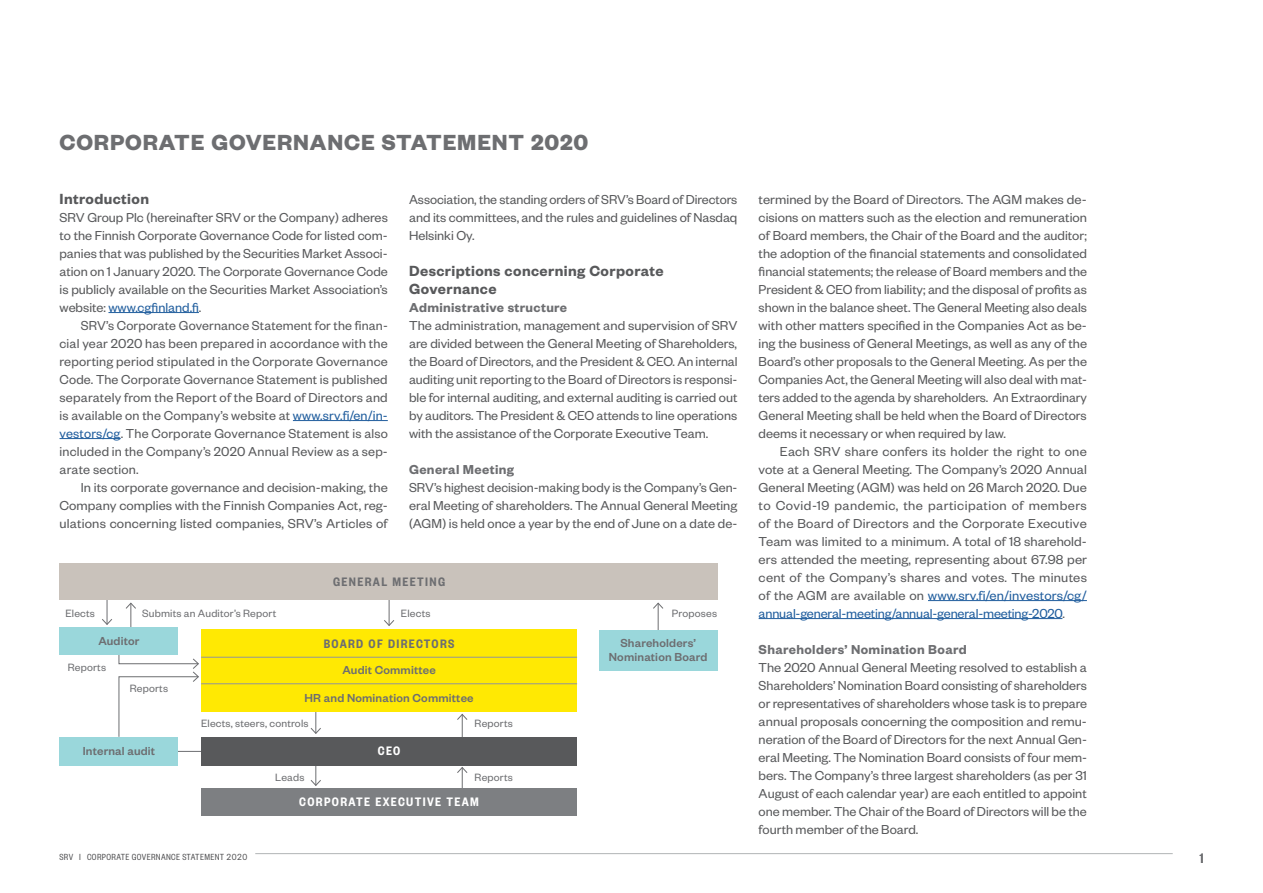
<style>
.page{position:relative;width:1263px;height:893px;background:#fff}
.page>*{position:absolute;margin:0;border:0;box-sizing:border-box;transform-origin:0 0}
.t1{font:700 24px "Founders Grotesk";letter-spacing:.035em;color:#6d6e71}
.t2{font:600 16.2px/18px "Founders Grotesk";letter-spacing:.025em;color:#58595b}
.t3{font:500 15px "Founders Grotesk Cond";color:#6d6e71}
.t4{font:14.25px/18px "Founders Grotesk";color:#58595b;text-align:justify}
.t5{font:600 14.25px "Founders Grotesk";letter-spacing:.025em;color:#6d6e71}
.t6{font:600 13.5px "Founders Grotesk Cond";letter-spacing:.1em;color:#6d6e71}
.t7{font:600 13.5px "Founders Grotesk Cond";letter-spacing:.1em;color:#fff}
.t8{font:500 12.75px/14.2px "Founders Grotesk";letter-spacing:.015em;color:#6d6e71;text-align:center}
.t9{font:11.7px "Founders Grotesk";letter-spacing:.015em;color:#6d6e71}
.t10{font:9.75px "Founders Grotesk Cond";letter-spacing:.04em;color:#4d4d4f}
.s1{color:#215e9e}
</style>
<div class="page">
<hr style="left:256px;top:853px;width:916px;height:1px;background:#b1b4b6">
<hr style="left:108px;top:312px;width:91px;height:1px;background:#215e9e">
<hr style="left:293px;top:420px;width:95px;height:1px;background:#215e9e">
<hr style="left:60px;top:438px;width:61px;height:1px;background:#215e9e">
<hr style="left:928px;top:600px;width:159px;height:1px;background:#215e9e">
<hr style="left:759px;top:618px;width:303px;height:1px;background:#215e9e">
<svg style="left:178px;top:751px;width:23px;height:1px"></svg>
<svg style="left:384px;top:600px;width:11px;height:26px"></svg>
<svg style="left:118px;top:654px;width:81px;height:83px"></svg>
<svg style="left:653px;top:602px;width:11px;height:28px"></svg>
<svg style="left:102px;top:600px;width:10px;height:25px"></svg>
<svg style="left:125px;top:602px;width:11px;height:25px"></svg>
<svg style="left:310px;top:712px;width:11px;height:22px"></svg>
<svg style="left:310px;top:765px;width:12px;height:21px"></svg>
<svg style="left:457px;top:713px;width:11px;height:24px"></svg>
<svg style="left:457px;top:767px;width:11px;height:21px"></svg>
<div style="left:60px;top:564px;width:657px;height:36px;background:#c9c2bb"></div>
<div style="left:201px;top:629px;width:376px;height:28px;background:#ffe903"></div>
<div style="left:201px;top:656px;width:376px;height:28px;background:#ffe903"></div>
<div style="left:201px;top:684px;width:376px;height:28px;background:#ffe903"></div>
<div style="left:201px;top:737px;width:376px;height:28px;background:#58595b"></div>
<div style="left:201px;top:788px;width:376px;height:27px;background:#7d7f82"></div>
<div style="left:599px;top:630px;width:118px;height:40px;background:#9ad7db"></div>
<div style="left:60px;top:627px;width:118px;height:27px;background:#9ad7db"></div>
<div style="left:60px;top:737px;width:118px;height:28px;background:#9ad7db"></div>
<hr style="left:201px;top:683px;width:376px;height:1px;background:#939598">
<hr style="left:201px;top:657px;width:376px;height:1px;background:#939598">
<h1 class="t1" style="left:60px;top:127px;width:530px">CORPORATE GOVERNANCE STATEMENT 2020</h1>
<p class="t2" style="left:60px;top:189px;width:91px">Introduction</p>
<p class="t4" style="left:60px;top:207px;width:330px">SRV Group Plc (hereinafter SRV or the Company) adheres to the Finnish Corporate Governance Code for listed com&shy;panies that was published by the Securities Market Associ&shy;ation on 1 January 2020. The Corporate Governance Code is publicly available on the Securities Market Association’s website: <span class="s1">www.cgfinland.fi</span>.</p>
<p class="t4" style="left:60px;top:315px;width:330px;text-indent:21px">SRV’s Corporate Governance Statement for the finan&shy;cial year 2020 has been prepared in accordance with the reporting period stipulated in the Corporate Governance Code. The Corporate Governance Statement is published separately from the Report of the Board of Directors and is available on the Company’s website at <span class="s1">www.srv.fi/en/in&shy;vestors/cg</span>. The Corporate Governance Statement is also included in the Company’s 2020 Annual Review as a sep&shy;arate section.</p>
<p class="t4" style="left:60px;top:477px;width:330px;text-indent:21px">In its corporate governance and decision-making, the Company complies with the Finnish Companies Act, reg&shy;ulations concerning listed companies, SRV’s Articles of</p>
<p class="t4" style="left:409px;top:189px;width:330px">Association, the standing orders of SRV’s Board of Directors and its committees, and the rules and guidelines of Nasdaq Helsinki Oy.</p>
<p class="t2" style="left:409px;top:261px;width:256px">Descriptions concerning Corporate<br>Governance</p>
<p class="t5" style="left:409px;top:298px;width:160px">Administrative structure</p>
<p class="t4" style="left:409px;top:315px;width:330px">The administration, management and supervision of SRV are divided between the General Meeting of Shareholders, the Board of Directors, and the President &amp; CEO. An internal auditing unit reporting to the Board of Directors is responsi&shy;ble for internal auditing, and external auditing is carried out by auditors. The President &amp; CEO attends to line operations with the assistance of the Corporate Executive Team.</p>
<p class="t5" style="left:409px;top:460px;width:107px">General Meeting</p>
<p class="t4" style="left:409px;top:477px;width:330px">SRV’s highest decision-making body is the Company’s Gen&shy;eral Meeting of shareholders. The Annual General Meeting (AGM) is held once a year by the end of June on a date de-</p>
<p class="t6" style="left:333px;top:573px;width:114px">GENERAL MEETING</p>
<p class="t9" style="left:65px;top:606px;width:31px">Elects</p>
<p class="t9" style="left:142px;top:606px;width:136px">Submits an Auditor’s Report</p>
<p class="t9" style="left:401px;top:606px;width:31px">Elects</p>
<p class="t9" style="left:672px;top:606px;width:47px">Proposes</p>
<p class="t8" style="left:98px;top:633px;width:43px">Auditor</p>
<p class="t9" style="left:68px;top:660px;width:40px">Reports</p>
<p class="t9" style="left:130px;top:681px;width:40px">Reports</p>
<p class="t8" style="left:83px;top:743px;width:74px">Internal audit</p>
<p class="t6" style="left:324px;top:635px;width:132px">BOARD OF DIRECTORS</p>
<p class="t8" style="left:305px;top:656px;width:171px;line-height:27.6px">Audit Committee<br>HR and Nomination Committee</p>
<p class="t9" style="left:201px;top:716px;width:109px">Elects, steers, controls</p>
<p class="t7" style="left:378px;top:743px;width:24px">CEO</p>
<p class="t9" style="left:475px;top:716px;width:40px">Reports</p>
<p class="t9" style="left:275px;top:770px;width:31px">Leads</p>
<p class="t9" style="left:475px;top:770px;width:40px">Reports</p>
<p class="t7" style="left:299px;top:793px;width:181px">CORPORATE EXECUTIVE TEAM</p>
<p class="t10" style="left:60px;top:851px;width:189px">SRV I CORPORATE GOVERNANCE STATEMENT 2020</p>
<p class="t8" style="left:609px;top:635px;width:100px">Shareholders’<br>Nomination Board</p>
<p class="t4" style="left:759px;top:189px;width:330px">termined by the Board of Directors. The AGM makes de&shy;cisions on matters such as the election and remuneration of Board members, the Chair of the Board and the auditor; the adoption of the financial statements and consolidated financial statements; the release of Board members and the President &amp; CEO from liability; and the disposal of profits as shown in the balance sheet. The General Meeting also deals with other matters specified in the Companies Act as be&shy;ing the business of General Meetings, as well as any of the Board’s other proposals to the General Meeting. As per the Companies Act, the General Meeting will also deal with mat&shy;ters added to the agenda by shareholders. An Extraordinary General Meeting shall be held when the Board of Directors deems it necessary or when required by law.</p>
<p class="t4" style="left:759px;top:441px;width:330px;text-indent:21px">Each SRV share confers its holder the right to one vote at a General Meeting. The Company’s 2020 Annual General Meeting (AGM) was held on 26 March 2020. Due to Covid-19 pandemic, the participation of members of the Board of Directors and the Corporate Executive Team was limited to a minimum. A total of 18 sharehold&shy;ers attended the meeting, representing about 67.98 per cent of the Company’s shares and votes. The minutes of the AGM are available on <span class="s1">www.srv.fi/en/investors/cg/ annual-general-meeting/annual-general-meeting-2020</span>.</p>
<p class="t5" style="left:759px;top:640px;width:210px">Shareholders’ Nomination Board</p>
<p class="t4" style="left:759px;top:657px;width:330px">The 2020 Annual General Meeting resolved to establish a Shareholders’ Nomination Board consisting of shareholders or representatives of shareholders whose task is to prepare annual proposals concerning the composition and remu&shy;neration of the Board of Directors for the next Annual Gen&shy;eral Meeting. The Nomination Board consists of four mem&shy;bers. The Company’s three largest shareholders (as per 31<br>August of each calendar year) are each entitled to appoint one member. The Chair of the Board of Directors will be the fourth member of the Board.</p>
<p class="t3" style="left:1200px;top:850px;width:5px">1</p>
</div>
